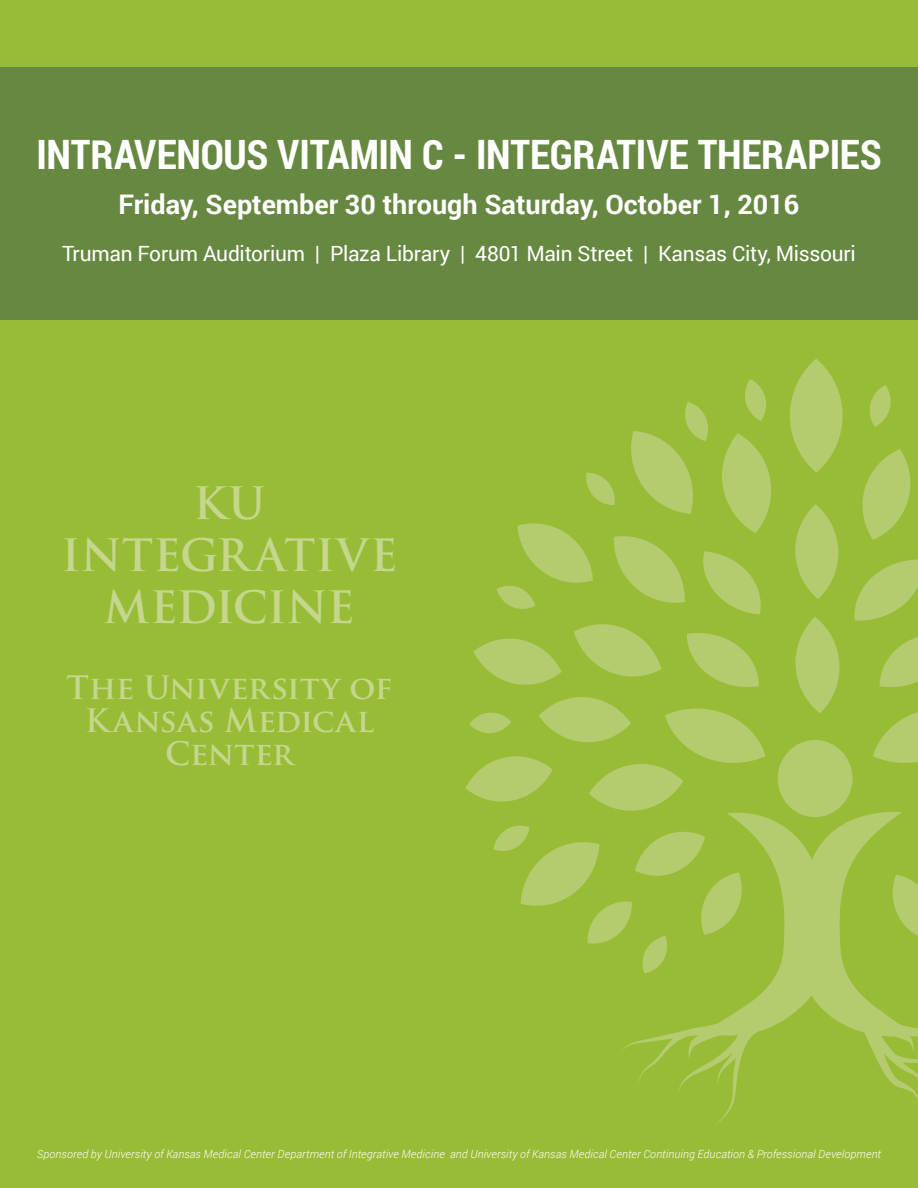
<style>
.page{position:relative;width:918px;height:1188px;background:#99bc36}
.page>*{position:absolute;margin:0;border:0;box-sizing:border-box;transform-origin:0 0}
.t1{font:700 43.5px/52.2px "Trajan Pro";letter-spacing:-.005em;color:#c4d78d;text-align:center}
.t2{font:700 40.5px "Roboto Condensed";letter-spacing:-.005em;color:#fff}
.t3{font:700 31.5px/33px "Trajan Pro";color:#c4d78d;text-align:center}
.t4{font:700 27px "Roboto";color:#fff}
.t5{font:21px "Roboto";letter-spacing:-.01em;color:#fff}
.t6{font:italic 300 11.25px "Roboto";letter-spacing:.01em;color:#fff}
</style>
<div class="page">
<svg style="left:790px;top:358px;width:53px;height:115px"></svg>
<svg style="left:473px;top:638px;width:89px;height:47px"></svg>
<svg style="left:869px;top:385px;width:22px;height:42px"></svg>
<svg style="left:631px;top:402px;width:77px;height:112px"></svg>
<svg style="left:586px;top:473px;width:29px;height:32px"></svg>
<svg style="left:497px;top:523px;width:96px;height:86px"></svg>
<svg style="left:745px;top:379px;width:21px;height:42px"></svg>
<svg style="left:493px;top:825px;width:127px;height:119px"></svg>
<svg style="left:795px;top:617px;width:45px;height:96px"></svg>
<svg style="left:795px;top:504px;width:44px;height:95px"></svg>
<svg style="left:574px;top:624px;width:88px;height:53px"></svg>
<svg style="left:465px;top:697px;width:301px;height:113px"></svg>
<svg style="left:614px;top:536px;width:71px;height:67px"></svg>
<svg style="left:722px;top:433px;width:49px;height:100px"></svg>
<svg style="left:687px;top:633px;width:72px;height:54px"></svg>
<svg style="left:703px;top:551px;width:58px;height:63px"></svg>
<svg style="left:873px;top:712px;width:45px;height:51px"></svg>
<svg style="left:862px;top:449px;width:49px;height:91px"></svg>
<svg style="left:880px;top:637px;width:38px;height:50px"></svg>
<svg style="left:854px;top:559px;width:64px;height:62px"></svg>
<div style="left:778px;top:740px;width:74px;height:77px;background:#b4cc6f;border-radius:50%"></div>
<svg style="left:620px;top:804px;width:298px;height:321px"></svg>
<div style="left:0;top:68px;width:918px;height:252px;background:#678840"></div>
<p class="t2" style="left:36px;top:126px;width:847px">INTRAVENOUS VITAMIN C - INTEGRATIVE THERAPIES</p>
<p class="t4" style="left:119px;top:185px;width:682px">Friday, September 30 through Saturday, October 1, 2016</p>
<p class="t5" style="left:62px;top:239px;width:795px">Truman Forum Auditorium | Plaza Library | 4801 Main Street | Kansas City, Missouri</p>
<p class="t1" style="left:61px;top:477px;width:338px">KU<br>INTEGRATIVE<br>MEDICINE</p>
<p class="t3" style="left:66px;top:672px;width:328px">The University of<br>Kansas Medical<br>Center</p>
<p class="t6" style="left:37px;top:1146px;width:846px">Sponsored by University of Kansas Medical Center Department of Integrative Medicine and University of Kansas Medical Center Continuing Education &amp; Professional Development</p>
</div>
